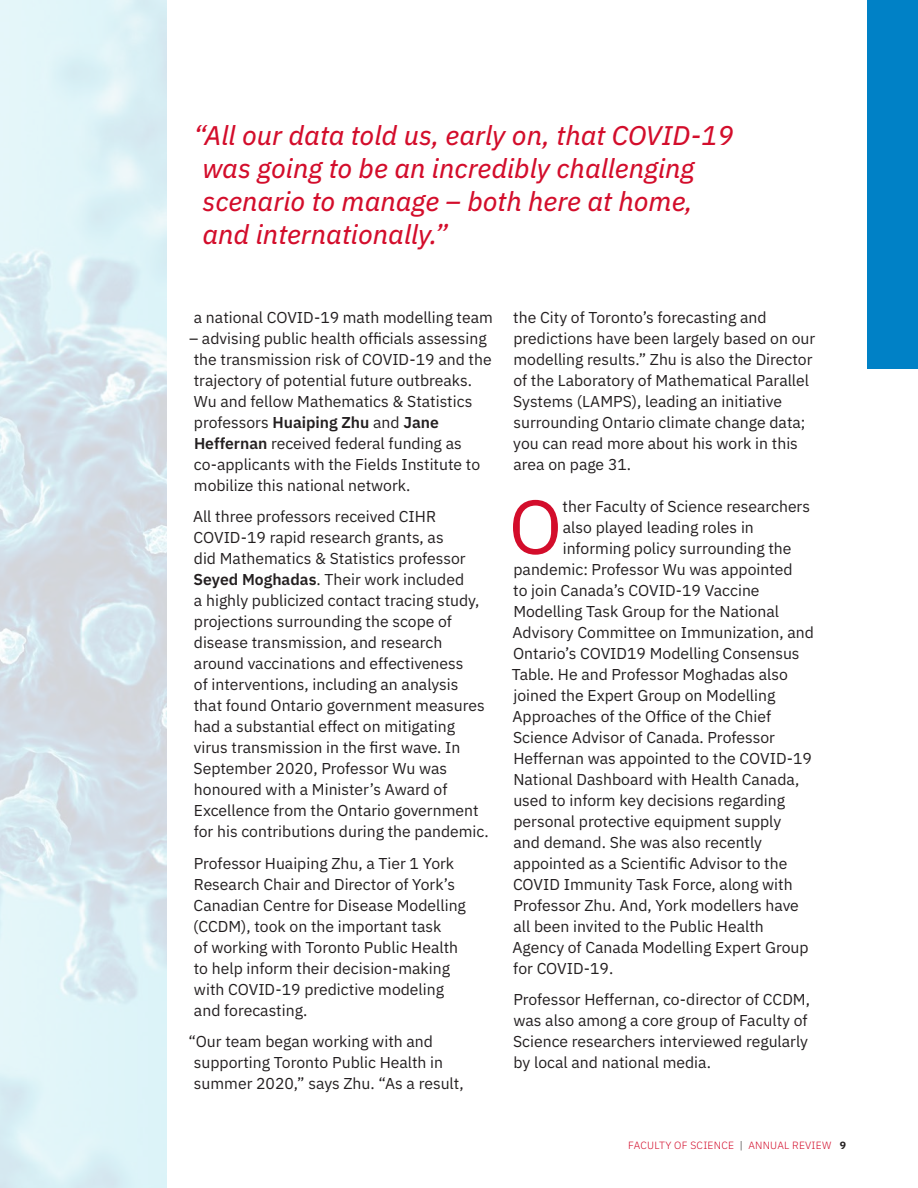
<style>
.page{position:relative;width:918px;height:1188px;background:#fff}
.page>*{position:absolute;margin:0;border:0;box-sizing:border-box;transform-origin:0 0}
.YU_body_10_5_14_drop{font:75.9px "IBM Plex Sans";color:#d30d2b}
.YU_callouts_quote{font:italic 27px/33px "IBM Plex Sans Text";color:#d30d2b}
.YU_body_10_5_14{font:15.75px/21px "IBM Plex Sans";color:#231f20}
.YU_body_10_5_14_drop-2{font:15.75px "IBM Plex Sans";color:#231f20}
.t1{font:300 10.5px "IBM Plex Sans";letter-spacing:.02em;color:#d30d2b}
.s1{font-weight:600}
.s2{color:#231f20}
.s3{font-weight:700;color:#231f20}
</style>
<div class="page">
<img style="left:0;top:0;width:166px;height:1188px">
<div style="left:867px;top:0;width:51px;height:369px;background:#0081c6"></div>
<p class="YU_callouts_quote" style="left:202px;top:116px;width:533px;text-indent:-9px">“All our data told us, early on, that COVID-19 was going to be an incredibly challenging scenario to manage – both here at home, and internationally.”</p>
<p class="YU_body_10_5_14" style="left:194px;top:305px;width:300px">a national COVID-19 math modelling team</p>
<p class="YU_body_10_5_14" style="left:189px;top:326px;width:304px">– advising public health officials assessing the transmission risk of COVID-19 and the trajectory of potential future outbreaks.<br>Wu and fellow Mathematics &amp; Statistics professors <span class="s1">Huaiping Zhu</span> and <span class="s1">Jane Heffernan</span> received federal funding as co-applicants with the Fields Institute to mobilize this national network.</p>
<p class="YU_body_10_5_14" style="left:193px;top:505px;width:297px">All three professors received CIHR COVID-19 rapid research grants, as<br>did Mathematics &amp; Statistics professor <span class="s1">Seyed Moghadas</span>. Their work included<br>a highly publicized contact tracing study, projections surrounding the scope of disease transmission, and research around vaccinations and effectiveness<br>of interventions, including an analysis that found Ontario government measures had a substantial effect on mitigating virus transmission in the first wave. In September 2020, Professor Wu was honoured with a Minister’s Award of Excellence from the Ontario government for his contributions during the pandemic.</p>
<p class="YU_body_10_5_14" style="left:193px;top:851px;width:274px">Professor Huaiping Zhu, a Tier 1 York Research Chair and Director of York’s Canadian Centre for Disease Modelling (CCDM), took on the important task<br>of working with Toronto Public Health to help inform their decision-making with COVID-19 predictive modeling and forecasting.</p>
<p class="YU_body_10_5_14" style="left:194px;top:1030px;width:271px;text-indent:-5px">“Our team began working with and supporting Toronto Public Health in summer 2020,” says Zhu. “As a result,</p>
<p class="YU_body_10_5_14" style="left:513px;top:305px;width:304px">the City of Toronto’s forecasting and predictions have been largely based on our modelling results.” Zhu is also the Director of the Laboratory of Mathematical Parallel Systems (LAMPS), leading an initiative surrounding Ontario climate change data; you can read more about his work in this area on page 31.</p>
<p class="YU_body_10_5_14_drop" style="left:509px;top:469px;width:55px">O</p>
<p class="YU_body_10_5_14_drop-2" style="left:563px;top:494px;width:249px">ther Faculty of Science researchers</p>
<p class="YU_body_10_5_14_drop-2" style="left:563px;top:515px;width:193px">also played leading roles in</p>
<p class="YU_body_10_5_14_drop-2" style="left:563px;top:536px;width:230px">informing policy surrounding the</p>
<p class="YU_body_10_5_14_drop-2" style="left:513px;top:557px;width:281px">pandemic: Professor Wu was appointed</p>
<p class="YU_body_10_5_14_drop-2" style="left:513px;top:578px;width:248px">to join Canada’s COVID-19 Vaccine</p>
<p class="YU_body_10_5_14_drop-2" style="left:513px;top:599px;width:267px">Modelling Task Group for the National</p>
<p class="YU_body_10_5_14_drop-2" style="left:513px;top:620px;width:303px">Advisory Committee on Immunization, and</p>
<p class="YU_body_10_5_14_drop-2" style="left:513px;top:641px;width:288px">Ontario’s COVID19 Modelling Consensus</p>
<p class="YU_body_10_5_14_drop-2" style="left:512px;top:662px;width:278px">Table. He and Professor Moghadas also</p>
<p class="YU_body_10_5_14_drop-2" style="left:514px;top:683px;width:263px">joined the Expert Group on Modelling</p>
<p class="YU_body_10_5_14_drop-2" style="left:513px;top:704px;width:260px">Approaches of the Office of the Chief</p>
<p class="YU_body_10_5_14_drop-2" style="left:513px;top:725px;width:263px">Science Advisor of Canada. Professor</p>
<p class="YU_body_10_5_14_drop-2" style="left:513px;top:746px;width:300px">Heffernan was appointed to the COVID-19</p>
<p class="YU_body_10_5_14_drop-2" style="left:513px;top:767px;width:288px">National Dashboard with Health Canada,</p>
<p class="YU_body_10_5_14_drop-2" style="left:513px;top:788px;width:273px">used to inform key decisions regarding</p>
<p class="YU_body_10_5_14_drop-2" style="left:513px;top:809px;width:269px">personal protective equipment supply</p>
<p class="YU_body_10_5_14_drop-2" style="left:514px;top:830px;width:250px">and demand. She was also recently</p>
<p class="YU_body_10_5_14_drop-2" style="left:514px;top:851px;width:275px">appointed as a Scientific Advisor to the</p>
<p class="YU_body_10_5_14_drop-2" style="left:513px;top:872px;width:281px">COVID Immunity Task Force, along with</p>
<p class="YU_body_10_5_14_drop-2" style="left:513px;top:893px;width:287px">Professor Zhu. And, York modellers have</p>
<p class="YU_body_10_5_14_drop-2" style="left:514px;top:914px;width:252px">all been invited to the Public Health</p>
<p class="YU_body_10_5_14_drop-2" style="left:513px;top:935px;width:298px">Agency of Canada Modelling Expert Group</p>
<p class="YU_body_10_5_14_drop-2" style="left:513px;top:956px;width:102px">for COVID-19.</p>
<p class="YU_body_10_5_14" style="left:513px;top:988px;width:298px">Professor Heffernan, co-director of CCDM, was also among a core group of Faculty of Science researchers interviewed regularly by local and national media.</p>
<p class="t1" style="left:628px;top:1138px;width:219px">FACULTY OF SCIENCE <span class="s2">|</span> ANNUAL REVIEW <span class="s3">9</span></p>
</div>
